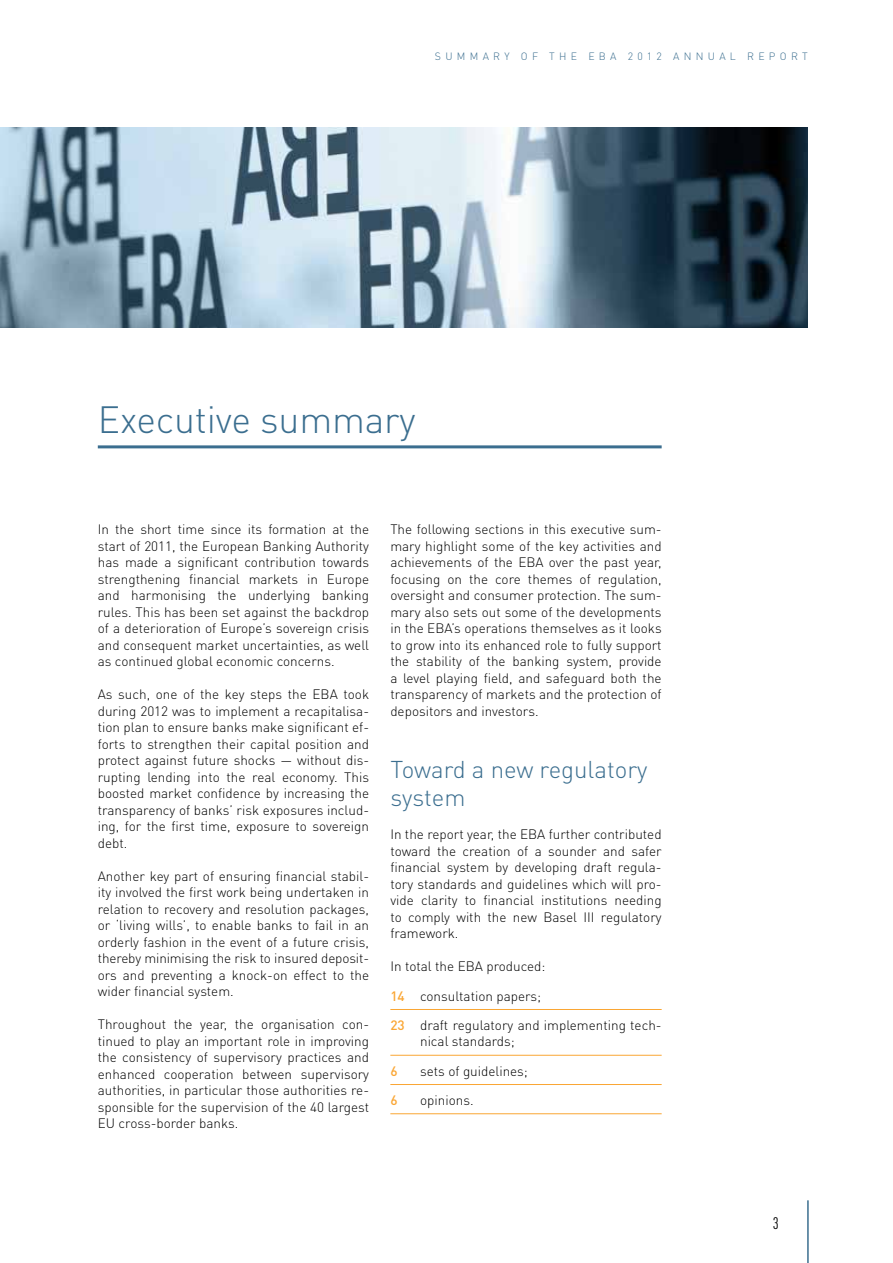
<style>
.page{position:relative;width:893px;height:1263px;background:#fff}
.page>*{position:absolute;margin:0;border:0;box-sizing:border-box;transform-origin:0 0}
.t1{font:300 37.5px "DIN Pro";letter-spacing:-.005em;color:#3b6e8f}
.t2{font:300 24px/28.8px "DIN Pro";color:#3b6e8f}
.t3{font:condensed 16.5px "DIN Pro";color:#000}
.t4{font:300 13.5px/16.5px "DIN Pro";color:#000;text-align:justify}
.t5{font:500 13.5px "DIN Pro";color:#faa634}
.t6{font:300 10.5px "DIN Pro";letter-spacing:.41em;color:#3b6e8f}
.s1{font-weight:500;color:#faa634}
</style>
<div class="page">
<hr style="left:807px;top:1200px;width:2px;height:63px;background:#3b6e8f">
<hr style="left:98px;top:445px;width:564px;height:3px;background:#3b6e8f">
<hr style="left:390px;top:1009px;width:272px;height:1px;background:#faa634">
<hr style="left:390px;top:1055px;width:272px;height:1px;background:#faa634">
<hr style="left:390px;top:1084px;width:272px;height:1px;background:#faa634">
<hr style="left:390px;top:1113px;width:272px;height:1px;background:#faa634">
<img style="left:0;top:128px;width:808px;height:199px">
<p class="t6" style="left:435px;top:49px;width:374px">Summary of the E BA 2012 annual report</p>
<h1 class="t1" style="left:98px;top:394px;width:319px">Executive summary</h1>
<p class="t4" style="left:98px;top:520px;width:273px">In the short time since its formation at the start of 2011, the European Banking Authority has made a significant contribution towards strengthening financial markets in Europe and harmonising the underlying banking rules. This has been set against the backdrop of a deterioration of Europe’s sovereign crisis and consequent market uncertainties, as well as continued global economic concerns.</p>
<p class="t4" style="left:98px;top:685px;width:273px">As such, one of the key steps the EBA took during 2012 was to implement a recapitalisa&shy;tion plan to ensure banks make significant ef&shy;forts to strengthen their capital position and protect against future shocks — without dis&shy;rupting lending into the real economy. This boosted market confidence by increasing the transparency of banks’ risk exposures includ&shy;ing, for the first time, exposure to sovereign debt.</p>
<p class="t4" style="left:98px;top:867px;width:273px;text-align:left">Another key part of ensuring financial stabil&shy;ity involved the first work being undertaken in relation to recovery and resolution packages, or ‘living wills’, to enable banks to fail in an orderly fashion in the event of a future crisis, thereby minimising the risk to insured deposit&shy;ors and preventing a knock-on effect to the wider financial system.</p>
<p class="t4" style="left:98px;top:1015px;width:273px">Throughout the year, the organisation con&shy;tinued to play an important role in improving the consistency of supervisory practices and enhanced cooperation between supervisory authorities, in particular those authorities re&shy;sponsible for the supervision of the 40 largest EU cross-border banks.</p>
<p class="t4" style="left:390px;top:520px;width:273px">The following sections in this executive sum&shy;mary highlight some of the key activities and achievements of the EBA over the past year, focusing on the core themes of regulation, oversight and consumer protection. The sum&shy;mary also sets out some of the developments in the EBA’s operations themselves as it looks to grow into its enhanced role to fully support the stability of the banking system, provide a level playing field, and safeguard both the transparency of markets and the protection of depositors and investors.</p>
<h2 class="t2" style="left:390px;top:753px;width:259px">Toward a new regulatory system</h2>
<p class="t4" style="left:390px;top:826px;width:273px">In the report year, the EBA further contributed toward the creation of a sounder and safer financial system by developing draft regula&shy;tory standards and guidelines which will pro&shy;vide clarity to financial institutions needing to comply with the new Basel III regulatory framework.</p>
<p class="t4" style="left:390px;top:951px;width:273px;line-height:29.2px;text-align:left">In total the EBA produced:<br><span class="s1">14</span> consultation papers;<br><span class="s1">23</span> draft regulatory and implementing tech-</p>
<p class="t4" style="left:420px;top:1033px;width:96px">nical standards;</p>
<p class="t5" style="left:390px;top:1061px;width:9px">6</p>
<p class="t4" style="left:420px;top:1062px;width:109px">sets of guidelines;</p>
<p class="t5" style="left:390px;top:1091px;width:9px">6</p>
<p class="t4" style="left:420px;top:1091px;width:55px">opinions.</p>
<p class="t3" style="left:773px;top:1213px;width:7px">3</p>
</div>
